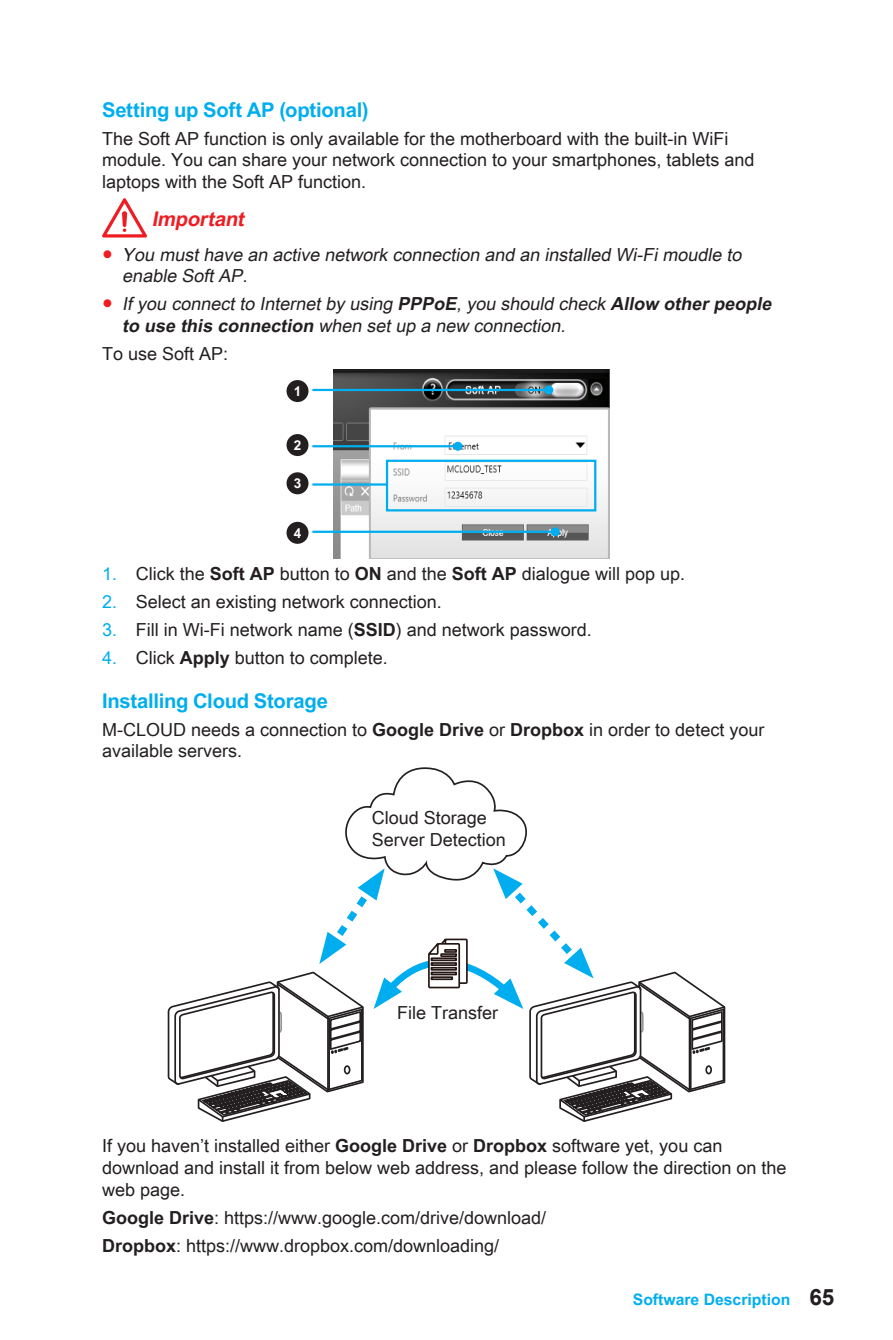
<style>
.page{position:relative;width:893px;height:1340px;background:#fff}
.page>*{position:absolute;margin:0;border:0;box-sizing:border-box;transform-origin:0 0}
.t1{font:700 20.25px "Arial Unicode MS";letter-spacing:-.015em;color:#00aeef}
.t2{font:italic 700 20.25px "Arial Unicode MS";color:#ee1d23}
.t3{font:18px/21.6px "Arial Unicode MS";color:#231f20}
.t4{font:italic 18px/21.6px "Arial Unicode MS";color:#231f20}
.t5{font:700 15.75px "Arial Unicode MS";color:#00aeef}
.t6{font:700 13.5px "Arial Unicode MS";color:#fff}
.s1{font-style:normal;color:#ee1d23}
.s2{font-weight:700}
.s3{color:#00aeef}
.s4{font-family:"Arial";font-size:22.5px;color:#231f20}
</style>
<div class="page">
<svg style="left:102px;top:198px;width:45px;height:39px"></svg>
<img style="left:334px;top:370px;width:275px;height:188px">
<hr style="left:312px;top:389px;width:237px;height:2px;background:#00aeef">
<div style="left:544px;top:385px;width:9px;height:9px;background:#00aeef;border-radius:50%"></div>
<hr style="left:312px;top:445px;width:146px;height:2px;background:#00aeef">
<div style="left:453px;top:442px;width:9px;height:9px;background:#00aeef;border-radius:50%"></div>
<hr style="left:312px;top:483px;width:75px;height:2px;background:#00aeef">
<hr style="left:312px;top:530px;width:243px;height:3px;background:#00aeef">
<div style="left:551px;top:527px;width:9px;height:9px;background:#00aeef;border-radius:50%"></div>
<div style="left:286px;top:380px;width:22px;height:22px;background:#231f20;border-radius:50%"></div>
<div style="left:286px;top:434px;width:22px;height:22px;background:#231f20;border-radius:50%"></div>
<div style="left:286px;top:472px;width:22px;height:22px;background:#231f20;border-radius:50%"></div>
<div style="left:286px;top:522px;width:22px;height:22px;background:#231f20;border-radius:50%"></div>
<div style="left:386px;top:459px;width:210px;height:52px;border:2px solid #00aeef"></div>
<svg style="left:167px;top:767px;width:559px;height:355px"></svg>
<div style="left:440px;top:953px;width:17px;height:4px;border:2px solid #241714"></div>
<div style="left:431px;top:957px;width:26px;height:4px;border:2px solid #241714"></div>
<div style="left:431px;top:962px;width:26px;height:3px;border:2px solid #241714"></div>
<div style="left:431px;top:966px;width:26px;height:4px;border:2px solid #241714"></div>
<div style="left:431px;top:971px;width:26px;height:4px;border:2px solid #241714"></div>
<div style="left:431px;top:976px;width:22px;height:4px;border:2px solid #241714"></div>
<p class="t1" style="left:102px;top:95px;width:268px">Setting up Soft AP (optional)</p>
<p class="t3" style="left:102px;top:127px;width:654px">The Soft AP function is only available for the motherboard with the built-in WiFi module. You can share your network connection to your smartphones, tablets and laptops with the Soft AP function.</p>
<p class="t2" style="left:152px;top:204px;width:99px">Important</p>
<p class="t4" style="left:122px;top:243px;width:625px;text-indent:-20px"><span class="s1">●</span> You musthave an active network connection and an installed Wi-Fimoudle to enable SoftAP.</p>
<p class="t4" style="left:122px;top:293px;width:656px;text-indent:-20px"><span class="s1">●</span> Ifyou connectto Internetby using <span class="s2">PPPoE</span>,you should check <span class="s2">Allow otherpeople to use this connection</span> when setup a new connection.</p>
<p class="t3" style="left:102px;top:342px;width:128px">To use Soft AP:</p>
<p class="t6" style="left:294px;top:381px;width:9px">1</p>
<p class="t6" style="left:294px;top:435px;width:9px">2</p>
<p class="t6" style="left:294px;top:474px;width:9px">3</p>
<p class="t6" style="left:294px;top:523px;width:9px">4</p>
<p class="t3" style="left:102px;top:563px;width:584px"><span class="s3">1.</span> Click the <span class="s2">Soft AP</span> button to <span class="s2">ON</span> and the <span class="s2">Soft AP</span> dialogue will pop up.</p>
<p class="t3" style="left:102px;top:590px;width:341px"><span class="s3">2.</span> Select an existing network connection.</p>
<p class="t3" style="left:102px;top:618px;width:491px"><span class="s3">3.</span> Fill in Wi-Fi network name (<span class="s2">SSID</span>) and network password.</p>
<p class="t3" style="left:102px;top:646px;width:287px"><span class="s3">4.</span> Click <span class="s2">Apply</span> button to complete.</p>
<p class="t1" style="left:102px;top:685px;width:227px">Installing Cloud Storage</p>
<p class="t3" style="left:102px;top:718px;width:664px">M-CLOUD needs a connection to <span class="s2">Google Drive</span> or <span class="s2">Dropbox</span> in order to detect your available servers.</p>
<p class="t3" style="left:372px;top:806px;width:136px">Cloud Storage<br>Server Detection</p>
<p class="t3" style="left:397px;top:1001px;width:103px">File Transfer</p>
<p class="t3" style="left:102px;top:1134px;width:686px">If you haven’t installed either <span class="s2">Google Drive</span> or <span class="s2">Dropbox</span> software yet, you can download and install it from below web address, and please follow the direction on the web page.</p>
<p class="t3" style="left:102px;top:1202px;width:446px;line-height:27.9px"><span class="s2">Google Drive</span>: https://www.google.com/drive/download/<br><span class="s2">Dropbox</span>: https://www.dropbox.com/downloading/</p>
<p class="t5" style="left:633px;top:1287px;width:203px">Software Description <span class="s4">65</span></p>
</div>
